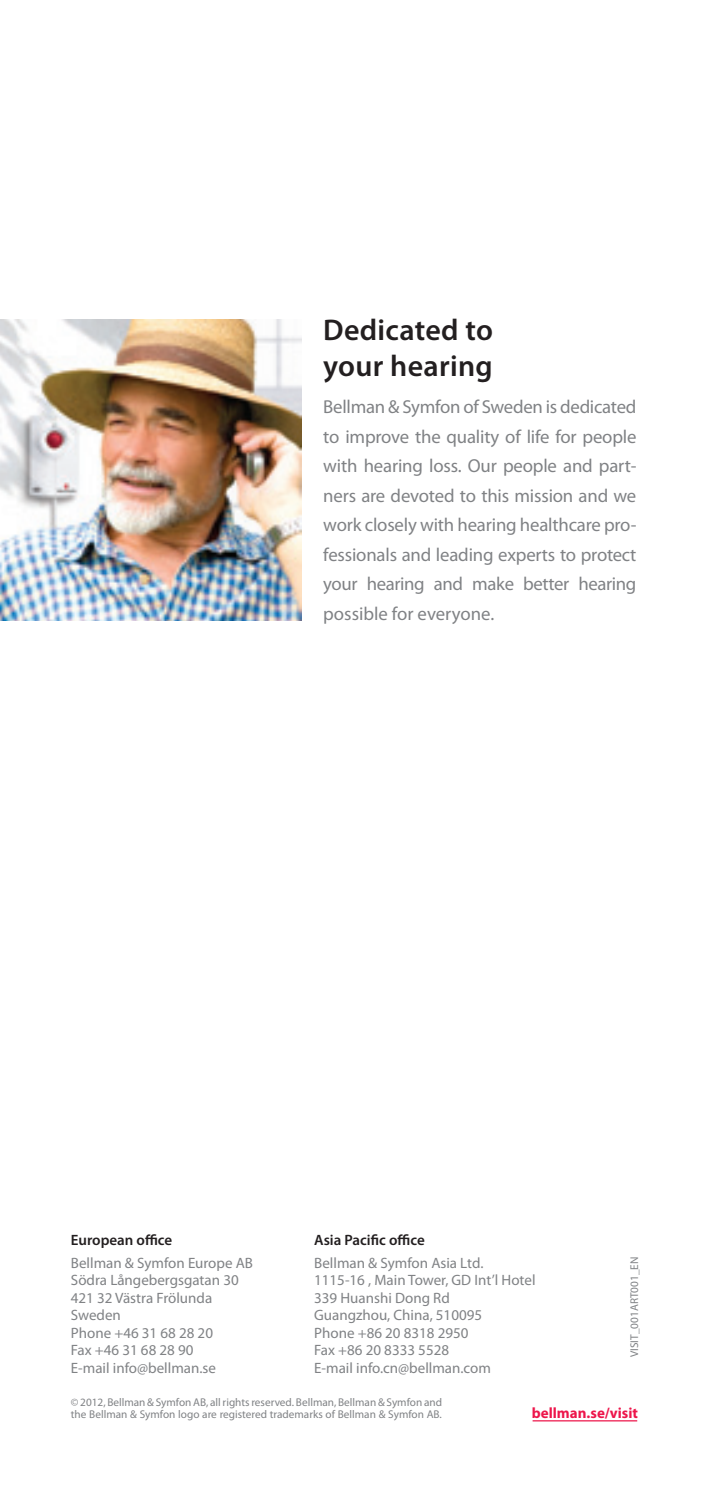
<style>
.page{position:relative;width:709px;height:1489px;background:#fff}
.page>*{position:absolute;margin:0;border:0;box-sizing:border-box;transform-origin:0 0}
.t1{font:600 30px "Myriad Pro";letter-spacing:.01em;color:#231f20}
.t2{font:18.75px/29.5px "Myriad Pro";letter-spacing:-.02em;color:#808285;text-align:justify}
.t3{font:15px "Myriad Pro";color:#808285}
.t4{font:600 15px "Myriad Pro";color:#231f20}
.t5{font:700 15px "Myriad Pro";color:#ed164b}
.t6{font:11.25px "Myriad Pro";color:#808285}
</style>
<div class="page">
<hr style="left:532px;top:1419px;width:105px;height:2px;background:#ed164b">
<img style="left:0;top:319px;width:301px;height:301px">
<p class="t1" style="left:323px;top:311px;width:171px">Dedicated to</p>
<p class="t1" style="left:323px;top:347px;width:171px">your hearing</p>
<p class="t2" style="left:323px;top:392px;width:315px">Bellman &amp; Symfon of Sweden is dedicated to improve the quality of life for people with hearing loss. Our people and part&shy;ners are devoted to this mission and we work closely with hearing healthcare pro&shy;fessionals and leading experts to protect your hearing and make better hearing possible for everyone.</p>
<p class="t4" style="left:314px;top:1230px;width:112px">Asia Pacific office</p>
<p class="t3" style="left:314px;top:1253px;width:171px">Bellman &amp; Symfon Asia Ltd.</p>
<p class="t3" style="left:314px;top:1270px;width:223px">1115-16 , Main Tower, GD Int’l Hotel</p>
<p class="t3" style="left:314px;top:1288px;width:137px">339 Huanshi Dong Rd</p>
<p class="t3" style="left:314px;top:1305px;width:169px">Guangzhou, China, 510095</p>
<p class="t3" style="left:314px;top:1323px;width:156px">Phone +86 20 8318 2950</p>
<p class="t3" style="left:314px;top:1340px;width:136px">Fax +86 20 8333 5528</p>
<p class="t3" style="left:314px;top:1358px;width:178px">E-mail info.cn@bellman.com</p>
<p class="t6" style="left:71px;top:1394px;width:372px">© 2012, Bellman &amp; Symfon AB, all rights reserved. Bellman, Bellman &amp; Symfon and</p>
<p class="t6" style="left:71px;top:1407px;width:372px">the Bellman &amp; Symfon logo are registered trademarks of Bellman &amp; Symfon AB.</p>
<p class="t5" style="left:532px;top:1402px;width:108px">bellman.se/visit</p>
<p class="t4" style="left:71px;top:1230px;width:103px">European office</p>
<p class="t3" style="left:71px;top:1253px;width:184px">Bellman &amp; Symfon Europe AB</p>
<p class="t3" style="left:71px;top:1270px;width:169px">Södra Långebergsgatan 30</p>
<p class="t3" style="left:71px;top:1288px;width:143px">421 32 Västra Frölunda</p>
<p class="t3" style="left:71px;top:1305px;width:51px">Sweden</p>
<p class="t3" style="left:71px;top:1323px;width:144px">Phone +46 31 68 28 20</p>
<p class="t3" style="left:71px;top:1340px;width:124px">Fax +46 31 68 28 90</p>
<p class="t3" style="left:71px;top:1358px;width:147px">E-mail info@bellman.se</p>
<p class="t6" style="left:627px;top:1356px;width:102px;rotate:-90deg">VISIT_001ART001_EN</p>
</div>
